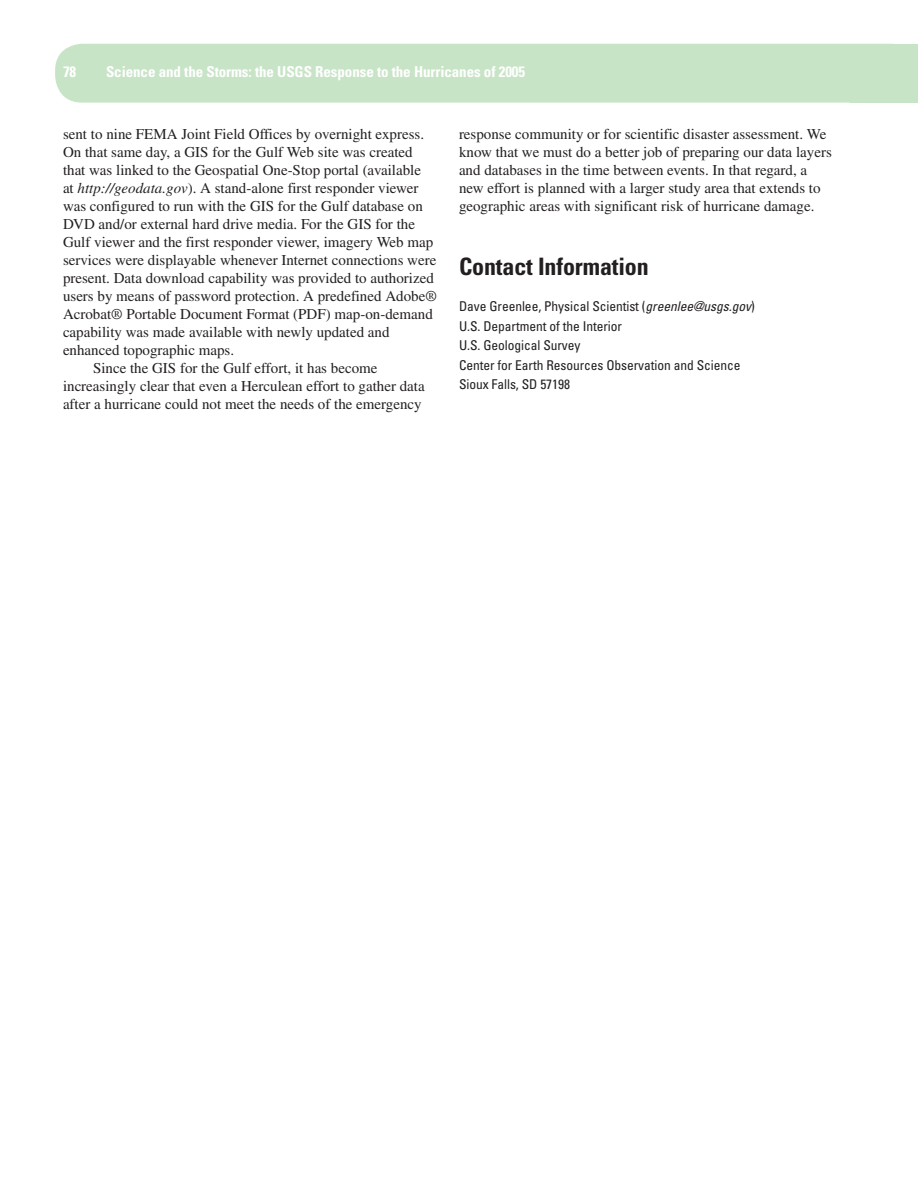
<style>
.page{position:relative;width:918px;height:1188px;background:#fff}
.page>*{position:absolute;margin:0;border:0;box-sizing:border-box;transform-origin:0 0}
.Body_Text{font:700 condensed 24px "Univers";letter-spacing:-.005em;color:#231f20}
.Body_Text-2{font:15px/18px "Times";color:#231f20}
.t1{font:700 condensed 15px "Univers";letter-spacing:-.005em;color:#fff}
.Colophon{font:condensed 13.5px "Univers";letter-spacing:-.005em;color:#231f20}
.s1{font-style:italic}
</style>
<div class="page">
<div style="left:55px;top:44px;width:863px;height:59px;background:#c8e4c6;border-radius:27px"></div>
<div style="left:851px;top:44px;width:67px;height:59px;background:#c8e4c6"></div>
<p class="t1" style="left:63px;top:63px;width:15px">78</p>
<p class="t1" style="left:106px;top:63px;width:421px">Science and the Storms: the USGS Response to the Hurricanes of 2005</p>
<p class="Body_Text-2" style="left:63px;top:125px;width:375px">sent to nine FEMA Joint Field Offices by overnight express.<br>On that same day, a GIS for the Gulf Web site was created that was linked to the Geospatial One-Stop portal (available<br>at <span class="s1">http://geodata.gov</span>). A stand-alone first responder viewer was configured to run with the GIS for the Gulf database on DVD and/or external hard drive media. For the GIS for the Gulf viewer and the first responder viewer, imagery Web map services were displayable whenever Internet connections were present. Data download capability was provided to authorized users by means of password protection. A predefined Adobe® Acrobat® Portable Document Format (PDF) map-on-demand capability was made available with newly updated and enhanced topographic maps.</p>
<p class="Body_Text-2" style="left:63px;top:359px;width:363px;text-indent:30px">Since the GIS for the Gulf effort, it has become increasingly clear that even a Herculean effort to gather data after a hurricane could not meet the needs of the emergency</p>
<p class="Body_Text-2" style="left:459px;top:125px;width:374px">response community or for scientific disaster assessment. We know that we must do a better job of preparing our data layers and databases in the time between events. In that regard, a new effort is planned with a larger study area that extends to geographic areas with significant risk of hurricane damage.</p>
<p class="Body_Text" style="left:459px;top:252px;width:191px">Contact Information</p>
<p class="Colophon" style="left:459px;top:298px;width:297px">Dave Greenlee, Physical Scientist (<span class="s1">greenlee@usgs.gov</span>)</p>
<p class="Colophon" style="left:459px;top:317px;width:164px">U.S. Department of the Interior</p>
<p class="Colophon" style="left:459px;top:337px;width:123px">U.S. Geological Survey</p>
<p class="Colophon" style="left:459px;top:356px;width:283px">Center for Earth Resources Observation and Science</p>
<p class="Colophon" style="left:459px;top:376px;width:113px">Sioux Falls, SD 57198</p>
</div>
